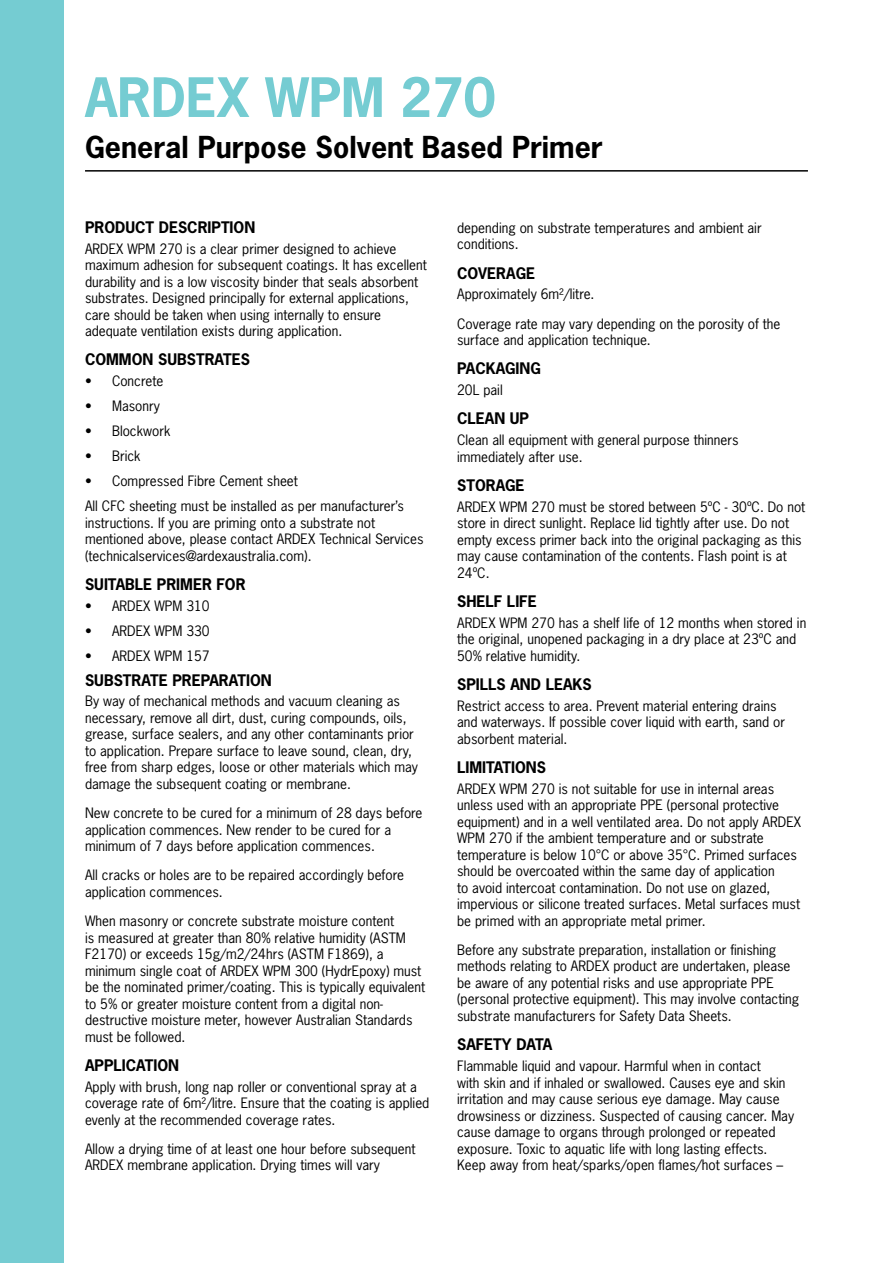
<style>
.page{position:relative;width:893px;height:1263px;background:#fff}
.page>*{position:absolute;margin:0;border:0;box-sizing:border-box;transform-origin:0 0}
.t1{font:700 51px "News Gothic Std";color:#75ccd2}
.t2{font:700 28.5px "News Gothic Std";color:#000}
.t3{font:700 15px "News Gothic Std";color:#000}
.t4{font:13.5px/16.5px "News Gothic Std";color:#000}
</style>
<div class="page">
<div style="left:0;top:0;width:64px;height:1263px;background:#75ccd2"></div>
<hr style="left:85px;top:170px;width:723px;height:2px;background:#000">
<h1 class="t1" style="left:85px;top:64px;width:412px">ARDEX WPM 270</h1>
<h2 class="t2" style="left:85px;top:128px;width:519px">General Purpose Solvent Based Primer</h2>
<p class="t3" style="left:85px;top:217px;width:172px">PRODUCT DESCRIPTION</p>
<p class="t4" style="left:85px;top:240px;width:343px">ARDEX WPM 270 is a clear primer designed to achieve maximum adhesion for subsequent coatings. It has excellent durability and is a low viscosity binder that seals absorbent substrates. Designed principally for external applications, care should be taken when using internally to ensure adequate ventilation exists during application.</p>
<p class="t3" style="left:85px;top:350px;width:166px">COMMON SUBSTRATES</p>
<p class="t4" style="left:85px;top:373px;width:80px">• Concrete</p>
<p class="t4" style="left:85px;top:398px;width:76px">• Masonry</p>
<p class="t4" style="left:85px;top:423px;width:87px">• Blockwork</p>
<p class="t4" style="left:85px;top:448px;width:57px">• Brick</p>
<p class="t4" style="left:85px;top:468px;width:320px;line-height:25px">• Compressed Fibre Cement sheet<br>All CFC sheeting must be installed as per manufacturer’s</p>
<p class="t4" style="left:85px;top:514px;width:340px">instructions. If you are priming onto a substrate not mentioned above, please contact ARDEX Technical Services (technicalservices@ardexaustralia.com).</p>
<p class="t3" style="left:85px;top:574px;width:162px">SUITABLE PRIMER FOR</p>
<p class="t4" style="left:85px;top:597px;width:126px">• ARDEX WPM 310</p>
<p class="t4" style="left:85px;top:622px;width:126px">• ARDEX WPM 330</p>
<p class="t4" style="left:85px;top:647px;width:126px">• ARDEX WPM 157</p>
<p class="t3" style="left:85px;top:670px;width:188px">SUBSTRATE PREPARATION</p>
<p class="t4" style="left:85px;top:693px;width:335px">By way of mechanical methods and vacuum cleaning as necessary, remove all dirt, dust, curing compounds, oils, grease, surface sealers, and any other contaminants prior to application. Prepare surface to leave sound, clean, dry, free from sharp edges, loose or other materials which may damage the subsequent coating or membrane.</p>
<p class="t4" style="left:85px;top:805px;width:339px">New concrete to be cured for a minimum of 28 days before application commences. New render to be cured for a minimum of 7 days before application commences.</p>
<p class="t4" style="left:85px;top:867px;width:320px">All cracks or holes are to be repaired accordingly before application commences.</p>
<p class="t4" style="left:85px;top:913px;width:342px">When masonry or concrete substrate moisture content<br>is measured at greater than 80% relative humidity (ASTM F2170) or exceeds 15g/m2/24hrs (ASTM F1869), a minimum single coat of ARDEX WPM 300 (HydrEpoxy) must be the nominated primer/coating. This is typically equivalent to 5% or greater moisture content from a digital non&shy;destructive moisture meter, however Australian Standards must be followed.</p>
<p class="t3" style="left:85px;top:1055px;width:95px">APPLICATION</p>
<p class="t4" style="left:85px;top:1078px;width:346px">Apply with brush, long nap roller or conventional spray at a coverage rate of 6m²/litre. Ensure that the coating is applied evenly at the recommended coverage rates.</p>
<p class="t4" style="left:85px;top:1140px;width:332px">Allow a drying time of at least one hour before subsequent<br>ARDEX membrane application. Drying times will vary</p>
<p class="t4" style="left:457px;top:219px;width:306px">depending on substrate temperatures and ambient air conditions.</p>
<p class="t3" style="left:457px;top:263px;width:79px">COVERAGE</p>
<p class="t4" style="left:457px;top:280px;width:325px;line-height:29.2px">Approximately 6m²/litre.<br>Coverage rate may vary depending on the porosity of the</p>
<p class="t4" style="left:457px;top:332px;width:195px">surface and application technique.</p>
<p class="t3" style="left:457px;top:359px;width:85px">PACKAGING</p>
<p class="t4" style="left:457px;top:382px;width:47px">20L pail</p>
<p class="t3" style="left:457px;top:409px;width:73px">CLEAN UP</p>
<p class="t4" style="left:457px;top:432px;width:283px">Clean all equipment with general purpose thinners immediately after use.</p>
<p class="t3" style="left:457px;top:475px;width:69px">STORAGE</p>
<p class="t4" style="left:457px;top:498px;width:350px">ARDEX WPM 270 must be stored between 5ºC - 30ºC. Do not store in direct sunlight. Replace lid tightly after use. Do not empty excess primer back into the original packaging as this may cause contamination of the contents. Flash point is at 24ºC.</p>
<p class="t3" style="left:457px;top:591px;width:81px">SHELF LIFE</p>
<p class="t4" style="left:457px;top:614px;width:351px">ARDEX WPM 270 has a shelf life of 12 months when stored in the original, unopened packaging in a dry place at 23ºC and<br>50% relative humidity.</p>
<p class="t3" style="left:457px;top:674px;width:136px">SPILLS AND LEAKS</p>
<p class="t4" style="left:457px;top:697px;width:330px">Restrict access to area. Prevent material entering drains and waterways. If possible cover liquid with earth, sand or absorbent material.</p>
<p class="t3" style="left:457px;top:757px;width:90px">LIMITATIONS</p>
<p class="t4" style="left:457px;top:780px;width:346px">ARDEX WPM 270 is not suitable for use in internal areas unless used with an appropriate PPE (personal protective equipment) and in a well ventilated area. Do not apply ARDEX WPM 270 if the ambient temperature and or substrate temperature is below 10°C or above 35°C. Primed surfaces should be overcoated within the same day of application<br>to avoid intercoat contamination. Do not use on glazed, impervious or silicone treated surfaces. Metal surfaces must be primed with an appropriate metal primer.</p>
<p class="t4" style="left:457px;top:941px;width:344px">Before any substrate preparation, installation or finishing methods relating to ARDEX product are undertaken, please be aware of any potential risks and use appropriate PPE (personal protective equipment). This may involve contacting substrate manufacturers for Safety Data Sheets.</p>
<p class="t3" style="left:457px;top:1035px;width:97px">SAFETY DATA</p>
<p class="t4" style="left:457px;top:1057px;width:339px">Flammable liquid and vapour. Harmful when in contact<br>with skin and if inhaled or swallowed. Causes eye and skin irritation and may cause serious eye damage. May cause drowsiness or dizziness. Suspected of causing cancer. May cause damage to organs through prolonged or repeated exposure. Toxic to aquatic life with long lasting effects.<br>Keep away from heat/sparks/open flames/hot surfaces –</p>
</div>
